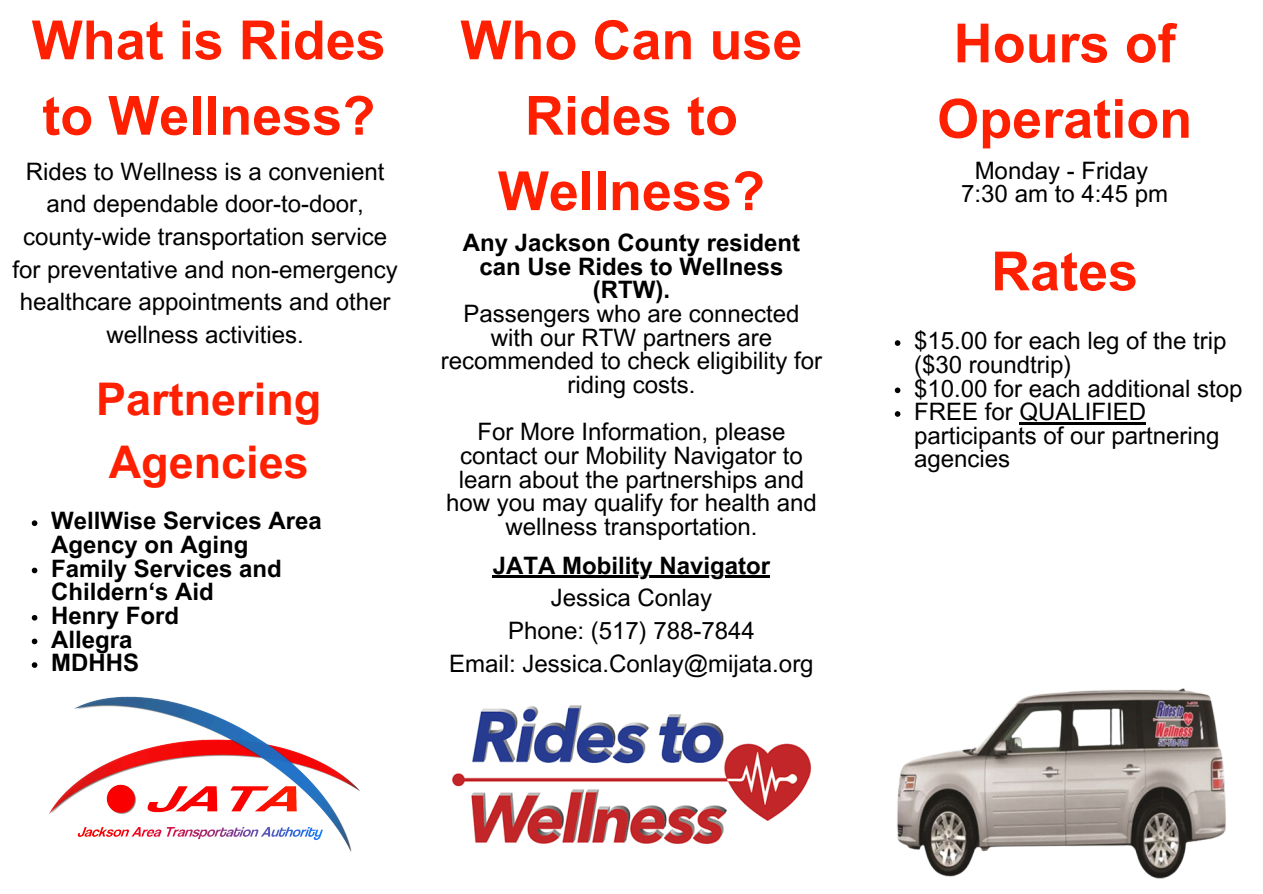
<style>
.page{position:relative;width:1263px;height:894px;background:#fff}
.page>*{position:absolute;margin:0;border:0;box-sizing:border-box;transform-origin:0 0}
.t1{font:700 54px/75.3px "Arial MT Pro";color:#fe2000;text-align:center}
.t2{font:700 45px/63px "Arial MT Pro";color:#fe2000}
.t3{font:24px/23.7px "Arial MT Pro";color:#000;text-align:center}
.t4{font:700 24px/23.7px "Arial MT Pro";color:#000;text-align:center}
</style>
<div class="page">
<img style="left:49px;top:696px;width:311px;height:156px">
<img style="left:453px;top:705px;width:357px;height:138px">
<img style="left:897px;top:688px;width:329px;height:189px">
<svg style="left:32px;top:520px;width:5px;height:6px"></svg>
<svg style="left:32px;top:567px;width:5px;height:6px"></svg>
<svg style="left:32px;top:615px;width:5px;height:5px"></svg>
<svg style="left:32px;top:638px;width:5px;height:6px"></svg>
<svg style="left:32px;top:662px;width:5px;height:5px"></svg>
<svg style="left:895px;top:340px;width:5px;height:6px"></svg>
<svg style="left:895px;top:387px;width:5px;height:6px"></svg>
<svg style="left:895px;top:411px;width:5px;height:5px"></svg>
<hr style="left:1019px;top:422px;width:127px;height:2px;background:#000">
<hr style="left:493px;top:575px;width:277px;height:3px;background:#000">
<h1 class="t1" style="left:32px;top:9px;width:356px;text-align:left">What is Rides to Wellness?</h1>
<p class="t1" style="left:460px;top:9px;width:344px">Who Can use<br>Rides to<br>Wellness?</p>
<h2 class="t1" style="left:937px;top:12px;width:257px">Hours of<br>Operation</h2>
<p class="t3" style="left:975px;top:161px;width:175px">Monday - Friday</p>
<h1 class="t3" style="left:961px;top:185px;width:208px">7:30 am to 4:45 pm</h1>
<p class="t3" style="left:12px;top:158px;width:387px;line-height:32.7px">Rides to Wellness is a convenient and dependable door-to-door, county-wide transportation service for preventative and non-emergency healthcare appointments and other wellness activities.</p>
<p class="t4" style="left:463px;top:234px;width:339px">Any Jackson County resident can Use Rides to Wellness (RTW).</p>
<p class="t3" style="left:441px;top:304px;width:383px">Passengers who are connected with our RTW partners are recommended to check eligibility for riding costs.</p>
<p class="t3" style="left:446px;top:423px;width:372px">For More Information, please contact our Mobility Navigator to learn about the partnerships and how you may qualify for health and</p>
<p class="t1" style="left:991px;top:240px;width:149px">Rates</p>
<p class="t3" style="left:914px;top:332px;width:314px;text-align:left">$15.00 for each leg of the trip ($30 roundtrip)</p>
<p class="t3" style="left:914px;top:379px;width:330px">$10.00 for each additional stop</p>
<p class="t3" style="left:914px;top:403px;width:307px;text-align:left">FREE for QUALIFIED participants of our partnering agencies</p>
<p class="t2" style="left:96px;top:373px;width:227px">Partnering<br>Agencies</p>
<h1 class="t4" style="left:51px;top:512px;width:272px">WellWise Services Area</h1>
<p class="t3" style="left:505px;top:517px;width:254px">wellness transportation.</p>
<h1 class="t4" style="left:51px;top:535px;width:199px">Agency on Aging</h1>
<p class="t4" style="left:51px;top:559px;width:232px;text-align:left">Family Services and<br>Childern‘s Aid</p>
<p class="t4" style="left:51px;top:606px;width:129px">Henry Ford</p>
<p class="t4" style="left:51px;top:630px;width:83px">Allegra</p>
<p class="t4" style="left:51px;top:653px;width:89px">MDHHS</p>
<p class="t4" style="left:493px;top:556px;width:279px">JATA Mobility Navigator</p>
<p class="t3" style="left:551px;top:588px;width:163px">Jessica Conlay</p>
<h1 class="t3" style="left:508px;top:621px;width:248px">Phone: (517) 788-7844</h1>
<p class="t3" style="left:449px;top:654px;width:366px">Email: Jessica.Conlay@mijata.org</p>
</div>
